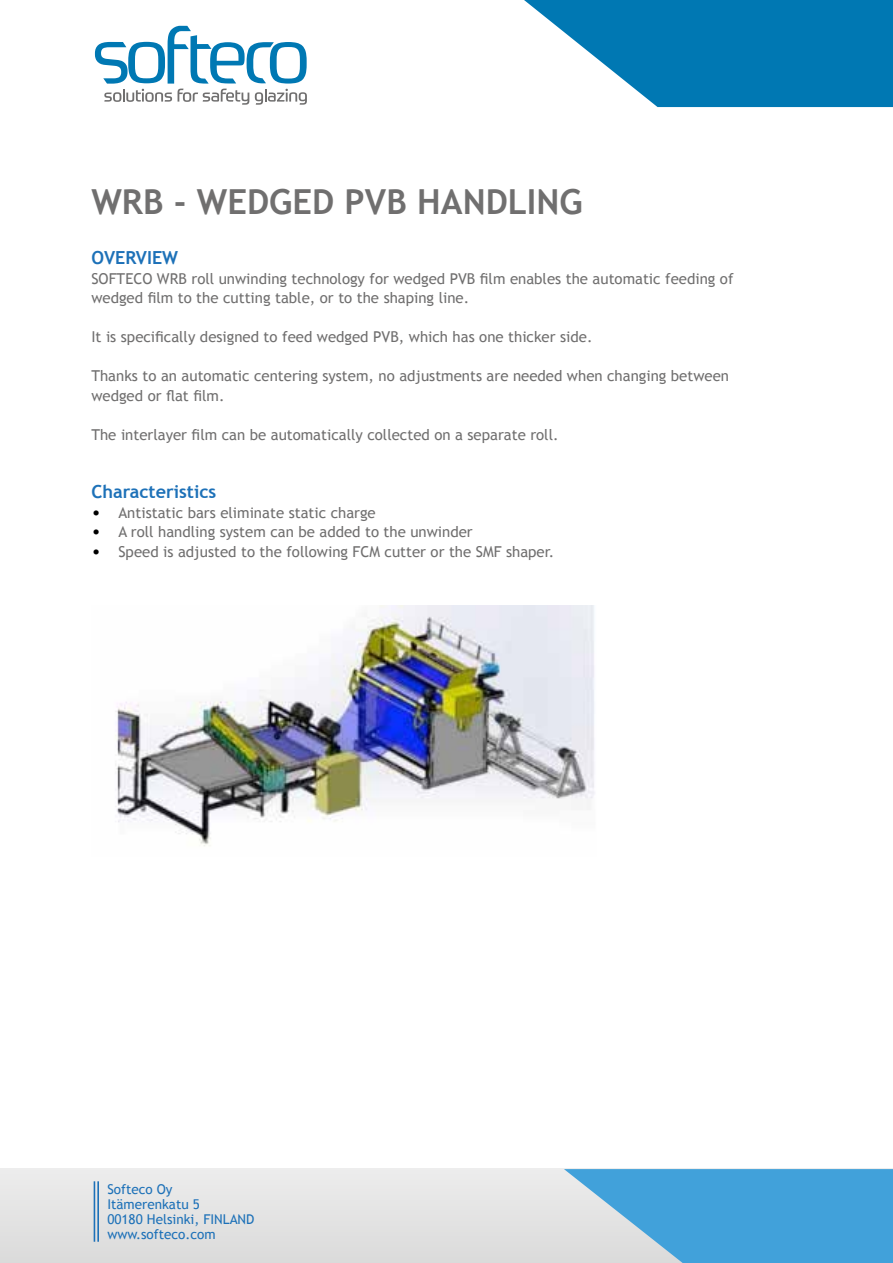
<style>
.page{position:relative;width:893px;height:1263px;background:#fff}
.page>*{position:absolute;margin:0;border:0;box-sizing:border-box;transform-origin:0 0}
.t1{font:700 34.5px "Trebuchet MS";color:#706f6f}
.t2{font:700 18px "Trebuchet MS";color:#1d71b8}
.t3{font:15px/19.5px "Trebuchet MS";color:#706f6f}
.t4{font:13.5px/15px "Trebuchet MS";color:#1d71b8}
.s1{font-size:18px;color:#000}
</style>
<div class="page">
<div style="left:0;top:1169px;width:893px;height:94px;background:#e4e3e3"></div>
<svg style="left:564px;top:1169px;width:329px;height:94px"></svg>
<hr style="left:97px;top:1181px;width:2px;height:61px;background:#1d71b8">
<hr style="left:94px;top:1181px;width:1px;height:61px;background:#1d71b8">
<svg style="left:524px;top:0;width:369px;height:107px"></svg>
<svg style="left:95px;top:26px;width:212px;height:79px"></svg>
<img style="left:115px;top:606px;width:480px;height:240px">
<h1 class="t1" style="left:91px;top:180px;width:493px">WRB - WEDGED PVB HANDLING</h1>
<p class="t2" style="left:91px;top:246px;width:88px">OVERVIEW</p>
<p class="t3" style="left:91px;top:269px;width:644px">SOFTECO WRB roll unwinding technology for wedged PVB film enables the automatic feeding of wedged film to the cutting table, or to the shaping line.</p>
<p class="t3" style="left:91px;top:327px;width:503px">It is specifically designed to feed wedged PVB, which has one thicker side.</p>
<p class="t3" style="left:91px;top:366px;width:639px">Thanks to an automatic centering system, no adjustments are needed when changing between wedged or flat film.</p>
<p class="t3" style="left:91px;top:425px;width:469px">The interlayer film can be automatically collected on a separate roll.</p>
<p class="t2" style="left:91px;top:480px;width:126px">Characteristics</p>
<p class="t3" style="left:91px;top:503px;width:286px"><span class="s1">•</span> Antistatic bars eliminate static charge</p>
<p class="t3" style="left:91px;top:522px;width:383px"><span class="s1">•</span> A roll handling system can be added to the unwinder</p>
<p class="t3" style="left:91px;top:542px;width:464px"><span class="s1">•</span> Speed is adjusted to the following FCM cutter or the SMF shaper.</p>
<p class="t4" style="left:107px;top:1182px;width:149px">Softeco Oy<br>Itämerenkatu 5<br>00180 Helsinki, FINLAND www.softeco.com</p>
</div>
